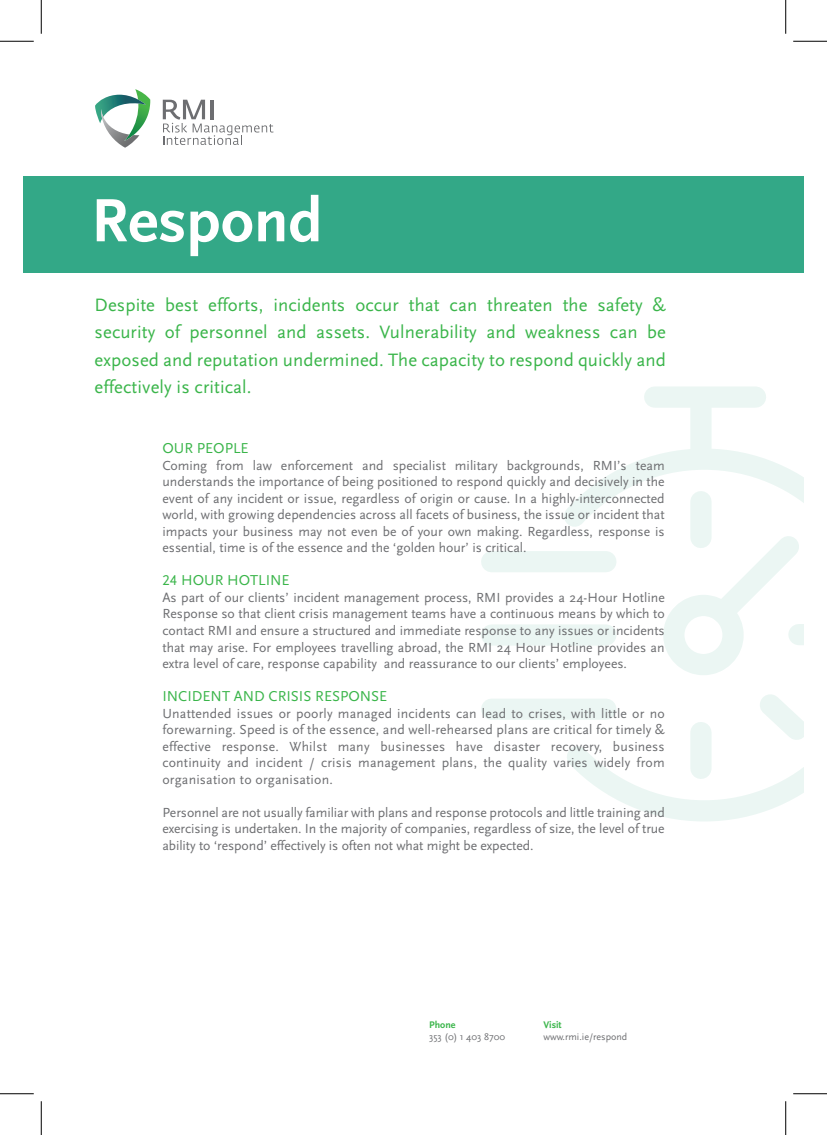
<style>
.page{position:relative;width:827px;height:1135px;background:#fff}
.page>*{position:absolute;margin:0;border:0;box-sizing:border-box;transform-origin:0 0}
.t1{font:700 63.75px "Scala Sans";color:#fff}
.t2{font:18.75px/27.5px "Scala Sans";letter-spacing:.005em;color:#3ab54a;text-align:justify}
.t3{font:15px "Scala Sans Caps";color:#3ab54a}
.t4{font:13.75px/16.5px "Scala Sans";color:#6d6e71;text-align:justify}
.t5{font:10px "Scala Sans";color:#6d6e71}
.t6{font:700 10px "Scala Sans";color:#3ab54a}
</style>
<div class="page">
<svg style="left:564px;top:438px;width:239px;height:383px"></svg>
<div style="left:491px;top:551px;width:115px;height:21px;background:#ebf6f3"></div>
<div style="left:491px;top:624px;width:115px;height:22px;background:#ebf6f3"></div>
<div style="left:491px;top:698px;width:115px;height:22px;background:#ebf6f3"></div>
<div style="left:663px;top:595px;width:80px;height:80px;border:21px solid #33a887;border-radius:50%"></div>
<svg style="left:692px;top:517px;width:111px;height:126px"></svg>
<div style="left:690px;top:502px;width:21px;height:35px;background:#ebf6f3"></div>
<div style="left:690px;top:399px;width:21px;height:58px;background:#ebf6f3"></div>
<div style="left:654px;top:386px;width:101px;height:22px;background:#ebf6f3"></div>
<div style="left:690px;top:732px;width:21px;height:36px;background:#ebf6f3"></div>
<hr style="left:799px;top:624px;width:4px;height:21px;background:#ebf6f3">
<svg style="left:740px;top:675px;width:63px;height:84px"></svg>
<svg style="left:95px;top:89px;width:55px;height:59px"></svg>
<svg style="left:163px;top:100px;width:110px;height:45px"></svg>
<div style="left:24px;top:176px;width:779px;height:96px;background:#33a887"></div>
<hr style="left:0;top:41px;width:34px;height:1px;background:#000">
<hr style="left:793px;top:41px;width:34px;height:1px;background:#000">
<hr style="left:0;top:1093px;width:34px;height:1px;background:#000">
<hr style="left:793px;top:1093px;width:34px;height:1px;background:#000">
<hr style="left:41px;top:0;width:1px;height:34px;background:#000">
<hr style="left:41px;top:1101px;width:1px;height:34px;background:#000">
<hr style="left:785px;top:0;width:1px;height:34px;background:#000">
<hr style="left:785px;top:1101px;width:1px;height:34px;background:#000">
<h1 class="t1" style="left:91px;top:186px;width:233px">Respond</h1>
<h2 class="t2" style="left:95px;top:291px;width:573px">Despite best efforts, incidents occur that can threaten the safety &amp; security of personnel and assets. Vulnerability and weakness can be exposed and reputation undermined. The capacity to respond quickly and effectively is critical.</h2>
<p class="t3" style="left:162px;top:440px;width:88px">OUR PEOPLE</p>
<p class="t4" style="left:162px;top:457px;width:504px">Coming from law enforcement and specialist military backgrounds, RMI’s team understands the importance of being positioned to respond quickly and decisively in the event of any incident or issue, regardless of origin or cause. In a highly-interconnected world, with growing dependencies across all facets of business, the issue or incident that impacts your business may not even be of your own making. Regardless, response is essential, time is of the essence and the ‘golden hour’ is critical.</p>
<p class="t3" style="left:162px;top:572px;width:129px">24 HOUR HOTLINE</p>
<p class="t4" style="left:162px;top:589px;width:504px">As part of our clients’ incident management process, RMI provides a 24-Hour Hotline Response so that client crisis management teams have a continuous means by which to contact RMI and ensure a structured and immediate response to any issues or incidents that may arise. For employees travelling abroad, the RMI 24 Hour Hotline provides an extra level of care, response capability and reassurance to our clients’ employees.</p>
<p class="t3" style="left:162px;top:688px;width:226px">INCIDENT AND CRISIS RESPONSE</p>
<p class="t4" style="left:162px;top:705px;width:504px">Unattended issues or poorly managed incidents can lead to crises, with little or no forewarning. Speed is of the essence, and well-rehearsed plans are critical for timely &amp; effective response. Whilst many businesses have disaster recovery, business continuity and incident / crisis management plans, the quality varies widely from organisation to organisation.</p>
<p class="t4" style="left:162px;top:804px;width:504px">Personnel are not usually familiar with plans and response protocols and little training and exercising is undertaken. In the majority of companies, regardless of size, the level of true ability to ‘respond’ effectively is often not what might be expected.</p>
<p class="t6" style="left:429px;top:1019px;width:28px">Phone</p>
<p class="t5" style="left:429px;top:1031px;width:77px">353 (0) 1 403 8700</p>
<p class="t6" style="left:543px;top:1019px;width:20px">Visit</p>
<p class="t5" style="left:543px;top:1031px;width:85px">www.rmi.ie/respond</p>
</div>
